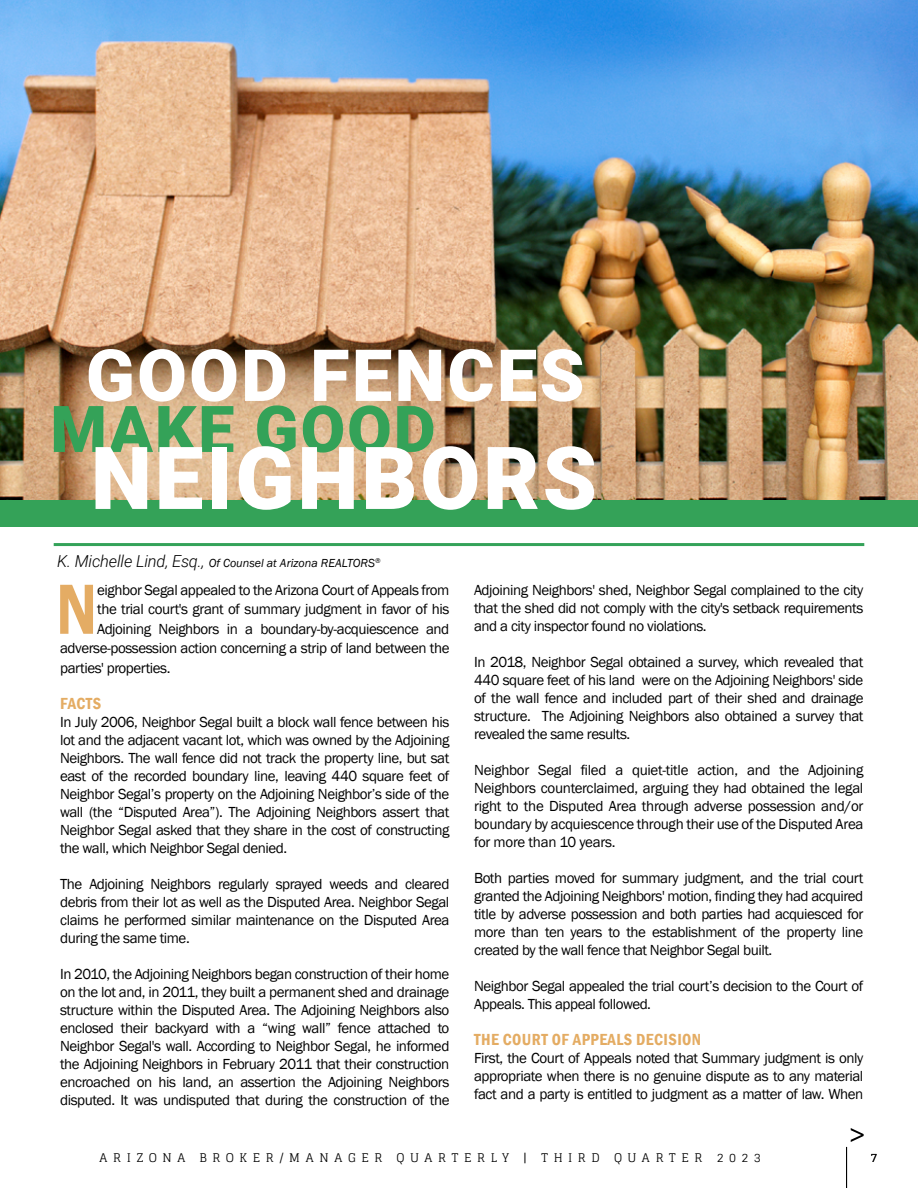
<style>
.page{position:relative;width:918px;height:1188px;background:#fff}
.page>*{position:absolute;margin:0;border:0;box-sizing:border-box;transform-origin:0 0}
.t1{font:900 87px "Roboto";letter-spacing:.03em;color:#fff}
.t2{font:600 condensed 73.5px "Franklin Gothic";color:#e4ac64}
.t3{font:900 72px "Roboto";letter-spacing:.03em;color:#fff}
.t4{font:900 64.5px "Roboto";letter-spacing:.03em;color:#34a258}
.t5{font:600 condensed 16.5px "Franklin Gothic";letter-spacing:.025em;color:#e4ac63}
.t6{font:15px/18px "Franklin Gothic";letter-spacing:-.03em;color:#000;text-align:justify}
.t7{font:12px "Glegoo";letter-spacing:.465em;color:#000}
.t8{font:italic 12px "Franklin Gothic";color:#000}
.s1{font-family:"Roboto";font-weight:300;font-size:16.5px}
</style>
<div class="page">
<hr style="left:846px;top:1147px;width:1px;height:41px;background:#000">
<img style="left:0;top:0;width:918px;height:500px">
<hr style="left:54px;top:543px;width:810px;height:3px;background:#34a259">
<div style="left:0;top:500px;width:918px;height:27px;background:#34a258"></div>
<svg style="left:851px;top:1128px;width:13px;height:14px"></svg>
<h3 class="t3" style="left:86px;top:325px;width:500px">GOOD FENCES</h3>
<h3 class="t4" style="left:50px;top:384px;width:387px">MAKE GOOD</h3>
<h1 class="t1" style="left:91px;top:417px;width:508px">NEIGHBORS</h1>
<p class="t8" style="left:57px;top:555px;width:325px"><span class="s1">K. Michelle Lind, Esq.,</span> Of Counsel at Arizona REALTORS<sup>®</sup></p>
<h2 class="t2" style="left:56px;top:560px;width:43px">N</h2>
<p class="t6" style="left:97px;top:581px;width:354px">eighbor Segal appealed to the Arizona Court of Appeals from</p>
<p class="t6" style="left:97px;top:601px;width:354px">the trial court's grant of summary judgment in favor of his</p>
<p class="t6" style="left:97px;top:620px;width:354px">Adjoining Neighbors in a boundary-by-acquiescence and</p>
<p class="t6" style="left:60px;top:640px;width:391px">adverse-possession action concerning a strip of land between the</p>
<p class="t6" style="left:60px;top:659px;width:112px">parties' properties.</p>
<p class="t5" style="left:60px;top:692px;width:43px">FACTS</p>
<p class="t6" style="left:60px;top:713px;width:391px">In July 2006, Neighbor Segal built a block wall fence between his lot and the adjacent vacant lot, which was owned by the Adjoining Neighbors. The wall fence did not track the property line, but sat east of the recorded boundary line, leaving 440 square feet of Neighbor Segal’s property on the Adjoining Neighbor’s side of the wall (the “Disputed Area”). The Adjoining Neighbors assert that Neighbor Segal asked that they share in the cost of constructing the wall, which Neighbor Segal denied.</p>
<p class="t6" style="left:60px;top:875px;width:391px">The Adjoining Neighbors regularly sprayed weeds and cleared debris from their lot as well as the Disputed Area. Neighbor Segal claims he performed similar maintenance on the Disputed Area during the same time.</p>
<p class="t6" style="left:60px;top:965px;width:391px">In 2010, the Adjoining Neighbors began construction of their home on the lot and, in 2011, they built a permanent shed and drainage structure within the Disputed Area. The Adjoining Neighbors also enclosed their backyard with a “wing wall” fence attached to Neighbor Segal's wall. According to Neighbor Segal, he informed the Adjoining Neighbors in February 2011 that their construction encroached on his land, an assertion the Adjoining Neighbors disputed. It was undisputed that during the construction of the</p>
<p class="t6" style="left:474px;top:581px;width:391px">Adjoining Neighbors' shed, Neighbor Segal complained to the city that the shed did not comply with the city's setback requirements and a city inspector found no violations.</p>
<p class="t6" style="left:474px;top:653px;width:391px">In 2018, Neighbor Segal obtained a survey, which revealed that 440 square feet of his land were on the Adjoining Neighbors' side of the wall fence and included part of their shed and drainage structure. The Adjoining Neighbors also obtained a survey that revealed the same results.</p>
<p class="t6" style="left:474px;top:761px;width:391px">Neighbor Segal filed a quiet-title action, and the Adjoining Neighbors counterclaimed, arguing they had obtained the legal right to the Disputed Area through adverse possession and/or boundary by acquiescence through their use of the Disputed Area for more than 10 years.</p>
<p class="t6" style="left:474px;top:869px;width:391px">Both parties moved for summary judgment, and the trial court granted the Adjoining Neighbors' motion, finding they had acquired title by adverse possession and both parties had acquiesced for more than ten years to the establishment of the property line created by the wall fence that Neighbor Segal built.</p>
<p class="t6" style="left:474px;top:977px;width:391px">Neighbor Segal appealed the trial court’s decision to the Court of<br>Appeals. This appeal followed.</p>
<p class="t5" style="left:474px;top:1028px;width:229px">THE COURT OF APPEALS DECISION</p>
<p class="t6" style="left:474px;top:1049px;width:391px">First, the Court of Appeals noted that Summary judgment is only appropriate when there is no genuine dispute as to any material fact and a party is entitled to judgment as a matter of law. When</p>
<p class="t7" style="left:99px;top:1151px;width:663px">ARIZONA BROKER/MANAGER QUARTERLY | THIRD QUARTER 2023</p>
<p class="t7" style="left:871px;top:1151px;width:8px">7</p>
</div>
